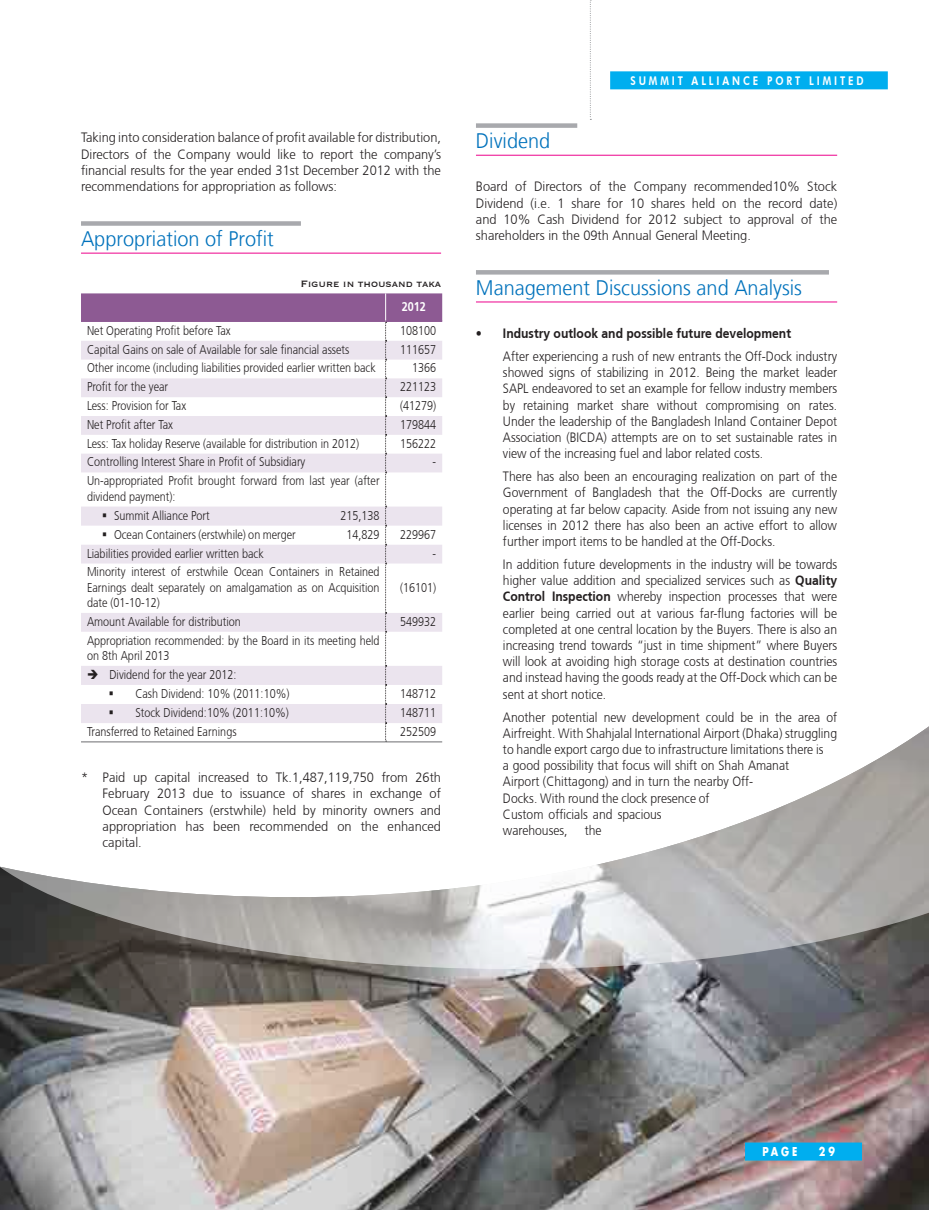
<style>
.page{position:relative;width:929px;height:1210px;background:#fff}
.page>*{position:absolute;margin:0;border:0;box-sizing:border-box;transform-origin:0 0}
.t1{font:300 21px "Frutiger LT";color:#0072bc;scale:.95 1}
.t2{font:300 13.5px/16.2px "Frutiger CE";color:#231f20;text-align:justify;scale:.9 1}
.t3{font:300 13.5px/16.2px "Frutiger CE";color:#231f20;text-align:justify;scale:.95 1}
.t4{font:700 13.5px "Frutiger CE";color:#231f20;scale:.9 1}
.t5{font:300 12.75px/15.3px "Frutiger CE";color:#231f20;scale:.85 1}
.t6{font:700 12.75px "Frutiger CE";color:#fff;scale:.85 1}
.t7{font:800 12px "Futura BT";letter-spacing:.3em;color:#fff;scale:.8 1}
.t8{font:12px "Copperplate";color:#231f20;scale:.95 1}
.t9{font:700 12px "Futura LT";color:#fff;scale:.8 1}
.s1{font-weight:700}
</style>
<div class="page">
<img style="left:0;top:969px;width:929px;height:241px">
<svg style="left:0;top:726px;width:929px;height:243px"></svg>
<div style="left:610px;top:71px;width:278px;height:18px;background:#00aeef"></div>
<div style="left:745px;top:1142px;width:117px;height:18px;background:#00aeef"></div>
<svg style="left:590px;top:0;width:1px;height:120px"></svg>
<div style="left:81px;top:221px;width:220px;height:5px;background:#a8a9ad"></div>
<hr style="left:81px;top:253px;width:360px;height:1px;background:#ed028c">
<div style="left:476px;top:123px;width:101px;height:5px;background:#a8a9ad"></div>
<hr style="left:476px;top:155px;width:361px;height:1px;background:#ed028c">
<hr style="left:476px;top:270px;width:353px;height:4px;background:#a8a9ad">
<hr style="left:476px;top:302px;width:361px;height:1px;background:#ed028c">
<svg style="left:81px;top:293px;width:361px;height:449px"></svg>
<p class="t3" style="left:81px;top:130px;width:380px">Taking into consideration balance of profit available for distribution, Directors of the Company would like to report the company’s financial results for the year ended 31st December 2012 with the recommendations for appropriation as follows:</p>
<h1 class="t1" style="left:81px;top:227px;width:205px">Appropriation of Profit</h1>
<p class="t8" style="left:301px;top:276px;width:149px">Figure in thousand taka</p>
<p class="t6" style="left:402px;top:299px;width:30px">2012</p>
<p class="t5" style="left:87px;top:322px;width:170px">Net Operating Profit before Tax</p>
<p class="t5" style="left:400px;top:322px;width:44px">108100</p>
<p class="t5" style="left:87px;top:341px;width:310px">Capital Gains on sale of Available for sale financial assets</p>
<p class="t5" style="left:400px;top:341px;width:44px">111657</p>
<p class="t5" style="left:87px;top:360px;width:341px">Other income (including liabilities provided earlier written back</p>
<p class="t5" style="left:412px;top:360px;width:30px">1366</p>
<p class="t5" style="left:87px;top:379px;width:97px">Profit for the year</p>
<p class="t5" style="left:400px;top:379px;width:44px">221123</p>
<p class="t5" style="left:87px;top:398px;width:118px">Less: Provision for Tax</p>
<p class="t5" style="left:400px;top:398px;width:44px">(41279)</p>
<p class="t5" style="left:87px;top:416px;width:103px">Net Profit after Tax</p>
<p class="t5" style="left:400px;top:416px;width:44px">179844</p>
<p class="t5" style="left:87px;top:435px;width:322px">Less: Tax holiday Reserve (available for distribution in 2012)</p>
<p class="t5" style="left:400px;top:435px;width:44px">156222</p>
<p class="t5" style="left:87px;top:454px;width:258px">Controlling Interest Share in Profit of Subsidiary</p>
<p class="t5" style="left:433px;top:454px;width:6px">-</p>
<p class="t5" style="left:87px;top:473px;width:346px">Un-appropriated Profit brought forward from last year (after dividend payment):</p>
<p class="t5" style="left:102px;top:507px;width:128px">▪ Summit Alliance Port</p>
<p class="t5" style="left:340px;top:507px;width:48px">215,138</p>
<p class="t5" style="left:102px;top:526px;width:230px">▪ Ocean Containers (erstwhile) on merger</p>
<p class="t5" style="left:346px;top:526px;width:40px">14,829</p>
<p class="t5" style="left:400px;top:526px;width:44px">229967</p>
<p class="t5" style="left:87px;top:545px;width:210px">Liabilities provided earlier written back</p>
<p class="t5" style="left:433px;top:545px;width:6px">-</p>
<p class="t5" style="left:87px;top:564px;width:346px;text-align:justify">Minority interest of erstwhile Ocean Containers in Retained Earnings dealt separately on amalgamation as on Acquisition date (01-10-12)</p>
<p class="t5" style="left:400px;top:579px;width:44px">(16101)</p>
<p class="t5" style="left:87px;top:613px;width:183px">Amount Available for distribution</p>
<p class="t5" style="left:400px;top:613px;width:44px">549932</p>
<p class="t5" style="left:87px;top:632px;width:346px">Appropriation recommended: by the Board in its meeting held on 8th April 2013</p>
<p class="t5" style="left:87px;top:667px;width:177px">➔ Dividend for the year 2012:</p>
<p class="t5" style="left:109px;top:686px;width:214px">▪ Cash Dividend: 10% (2011:10%)</p>
<p class="t5" style="left:400px;top:685px;width:44px">148712</p>
<p class="t5" style="left:109px;top:705px;width:214px">▪ Stock Dividend:10% (2011:10%)</p>
<p class="t5" style="left:400px;top:705px;width:44px">148711</p>
<p class="t5" style="left:87px;top:723px;width:177px">Transferred to Retained Earnings</p>
<p class="t5" style="left:400px;top:723px;width:44px">252509</p>
<p class="t3" style="left:103px;top:769px;width:358px;text-indent:-22px">* Paid up capital increased to Tk.1,487,119,750 from 26th February 2013 due to issuance of shares in exchange of Ocean Containers (erstwhile) held by minority owners and appropriation has been recommended on the enhanced capital.</p>
<p class="t7" style="left:630px;top:73px;width:293px">SUMMIT ALLIANCE PORT LIMITED</p>
<h1 class="t1" style="left:476px;top:129px;width:80px">Dividend</h1>
<p class="t3" style="left:476px;top:178px;width:382px">Board of Directors of the Company recommended10% Stock Dividend (i.e. 1 share for 10 shares held on the record date) and 10% Cash Dividend for 2012 subject to approval of the shareholders in the 09th Annual General Meeting.</p>
<h1 class="t1" style="left:476px;top:276px;width:345px">Management Discussions and Analysis</h1>
<p class="t4" style="left:476px;top:325px;width:352px">• Industry outlook and possible future development</p>
<p class="t2" style="left:503px;top:348px;width:373px">After experiencing a rush of new entrants the Off-Dock industry showed signs of stabilizing in 2012. Being the market leader SAPL endeavored to set an example for fellow industry members by retaining market share without compromising on rates.<br>Under the leadership of the Bangladesh Inland Container Depot Association (BICDA) attempts are on to set sustainable rates in view of the increasing fuel and labor related costs.</p>
<p class="t2" style="left:503px;top:468px;width:373px">There has also been an encouraging realization on part of the Government of Bangladesh that the Off-Docks are currently operating at far below capacity. Aside from not issuing any new licenses in 2012 there has also been an active effort to allow further import items to be handled at the Off-Docks.</p>
<p class="t2" style="left:503px;top:556px;width:373px">In addition future developments in the industry will be towards higher value addition and specialized services such as <span class="s1">Quality Control Inspection</span> whereby inspection processes that were earlier being carried out at various far-flung factories will be completed at one central location by the Buyers. There is also an increasing trend towards “just in time shipment” where Buyers will look at avoiding high storage costs at destination countries and instead having the goods ready at the Off-Dock which can be sent at short notice.</p>
<p class="t2" style="left:503px;top:708px;width:373px;text-align:left">Another potential new development could be in the area of Airfreight. With Shahjalal International Airport (Dhaka) struggling to handle export cargo due to infrastructure limitations there is<br>a good possibility that focus will shift on Shah Amanat<br>Airport (Chittagong) and in turn the nearby Off-<br>Docks. With round the clock presence of<br>Custom officials and spacious<br>warehouses,</p>
<p class="t2" style="left:585px;top:822px;width:20px">the</p>
<p class="t9" style="left:762px;top:1143px;width:45px">Page</p>
<p class="t9" style="left:819px;top:1143px;width:22px">2 9</p>
</div>
